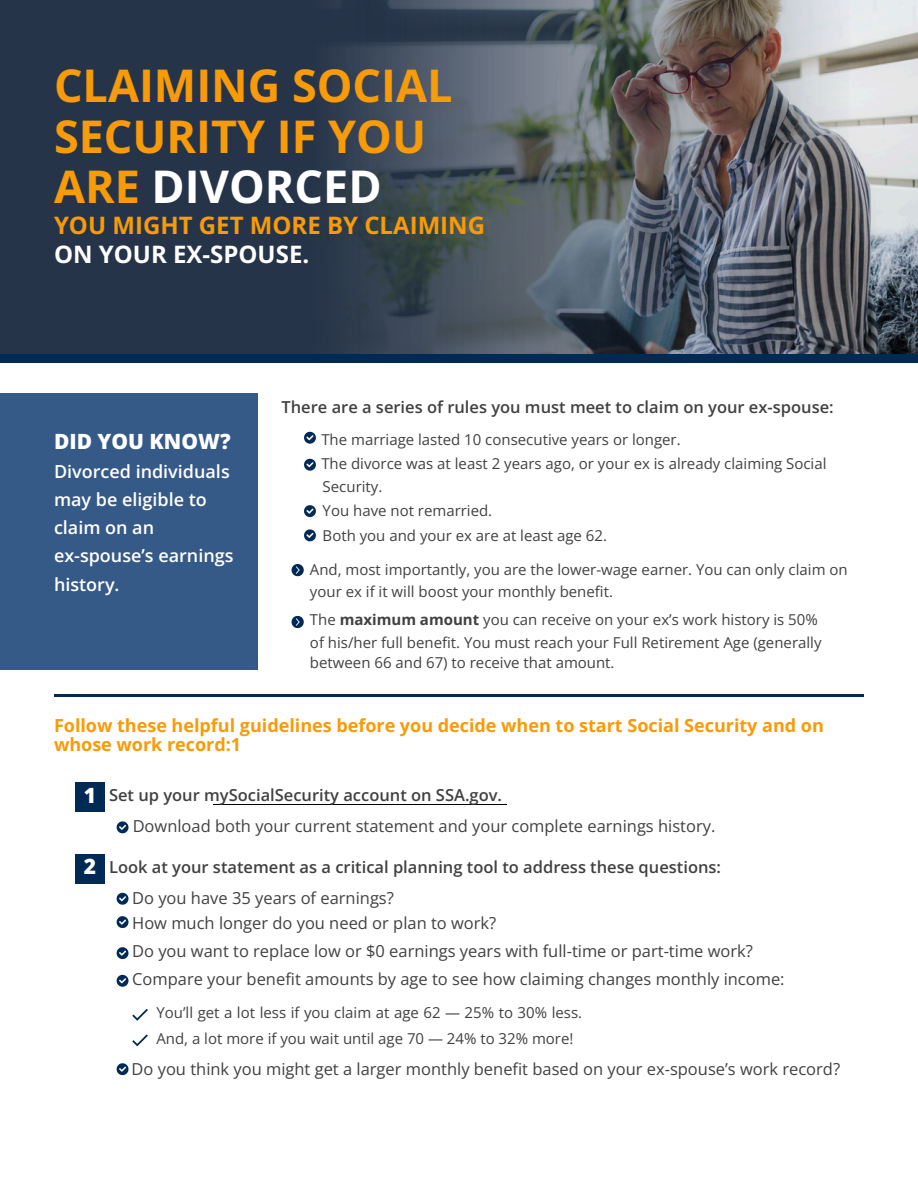
<style>
.page{position:relative;width:918px;height:1188px;background:#fff}
.page>*{position:absolute;margin:0;border:0;box-sizing:border-box;transform-origin:0 0}
.t1{font:700 45px/50.7px "Open Sans";color:#f79b08}
.t2{font:700 24px/29.2px "Open Sans";color:#f79b08}
.t3{font:800 21px "Open Sans";color:#fff}
.t4{font:700 18px/19.2px "Open Sans";color:#f79b08}
.t5{font:600 18px/28.2px "Open Sans";color:#fff}
.t6{font:16.5px/24.8px "Open Sans";color:#414143}
.t7{font:600 16.5px "Open Sans";color:#414143}
.t8{font:15px/24.8px "Open Sans";color:#414143}
.s1{color:#fff}
.s2{font-weight:700}
</style>
<div class="page">
<img style="left:849px;top:0;width:69px;height:354px">
<img style="left:0;top:0;width:849px;height:354px">
<div style="left:75px;top:782px;width:30px;height:30px;background:#002a56"></div>
<div style="left:75px;top:854px;width:30px;height:30px;background:#002a56"></div>
<div style="left:0;top:354px;width:918px;height:8px;background:#002a56"></div>
<div style="left:0;top:394px;width:257px;height:276px;background:#365a88"></div>
<hr style="left:54px;top:695px;width:810px;height:2px;background:#002a56">
<hr style="left:214px;top:804px;width:293px;height:1px;background:#000">
<svg style="left:304px;top:432px;width:12px;height:12px"></svg>
<svg style="left:304px;top:459px;width:12px;height:12px"></svg>
<svg style="left:304px;top:505px;width:12px;height:12px"></svg>
<svg style="left:304px;top:529px;width:12px;height:12px"></svg>
<svg style="left:292px;top:564px;width:12px;height:12px"></svg>
<svg style="left:292px;top:616px;width:12px;height:12px"></svg>
<svg style="left:117px;top:821px;width:12px;height:12px"></svg>
<svg style="left:117px;top:893px;width:12px;height:12px"></svg>
<svg style="left:117px;top:916px;width:12px;height:12px"></svg>
<svg style="left:117px;top:947px;width:12px;height:12px"></svg>
<svg style="left:117px;top:975px;width:12px;height:12px"></svg>
<svg style="left:117px;top:1063px;width:12px;height:12px"></svg>
<svg style="left:132px;top:1009px;width:16px;height:12px"></svg>
<svg style="left:132px;top:1034px;width:16px;height:12px"></svg>
<p class="t1" style="left:54px;top:59px;width:400px">CLAIMING SOCIAL<br>SECURITY IF YOU<br>ARE <span class="s1">DIVORCED</span></p>
<p class="t2" style="left:54px;top:210px;width:433px">YOU MIGHT GET MORE BY CLAIMING<br><span class="s1">ON YOUR EX-SPOUSE.</span></p>
<p class="t3" style="left:54px;top:427px;width:178px">DID YOU KNOW?</p>
<h2 class="t5" style="left:54px;top:457px;width:181px">Divorced individuals may be eligible to claim on an ex-spouse’s earnings history.</h2>
<p class="t7" style="left:281px;top:396px;width:554px">There are a series of rules you must meet to claim on your ex-spouse:</p>
<p class="t8" style="left:321px;top:426px;width:507px">The marriage lasted 10 consecutive years or longer.<br>The divorce was at least 2 years ago, or your ex is already claiming Social</p>
<p class="t8" style="left:323px;top:474px;width:61px">Security.</p>
<p class="t8" style="left:323px;top:498px;width:171px">You have not remarried.</p>
<p class="t8" style="left:323px;top:522px;width:286px">Both you and your ex are at least age 62.</p>
<p class="t8" style="left:310px;top:556px;width:539px">And, most importantly, you are the lower-wage earner. You can only claim on</p>
<p class="t8" style="left:310px;top:579px;width:305px">your ex if it will boost your monthly benefit.</p>
<p class="t8" style="left:310px;top:607px;width:509px">The <span class="s2">maximum amount</span> you can receive on your ex’s work history is 50%</p>
<h3 class="t8" style="left:310px;top:629px;width:513px">of his/her full benefit. You must reach your Full Retirement Age (generally</h3>
<p class="t8" style="left:310px;top:650px;width:306px">between 66 and 67) to receive that amount.</p>
<h3 class="t4" style="left:54px;top:716px;width:771px">Follow these helpful guidelines before you decide when to start Social Security and on whose work record:1</h3>
<h3 class="t3" style="left:84px;top:780px;width:14px">1</h3>
<p class="t7" style="left:109px;top:783px;width:395px">Set up your mySocialSecurity account on SSA.gov.</p>
<p class="t3" style="left:84px;top:852px;width:14px">2</p>
<p class="t6" style="left:133px;top:813px;width:584px">Download both your current statement and your complete earnings history.</p>
<p class="t7" style="left:109px;top:855px;width:614px">Look at your statement as a critical planning tool to address these questions:</p>
<p class="t6" style="left:132px;top:885px;width:366px">Do you have 35 years of earnings?<br>How much longer do you need or plan to work?</p>
<p class="t6" style="left:132px;top:937px;width:654px;line-height:28.2px">Do you want to replace low or $0 earnings years with full-time or part-time work?<br>Compare your benefit amounts by age to see how claiming changes monthly income:</p>
<p class="t8" style="left:156px;top:999px;width:427px;line-height:25.8px">You’ll get a lot less if you claim at age 62 — 25% to 30% less.<br>And, a lot more if you wait until age 70 — 24% to 32% more!</p>
<p class="t6" style="left:132px;top:1056px;width:710px">Do you think you might get a larger monthly benefit based on your ex-spouse’s work record?</p>
</div>
